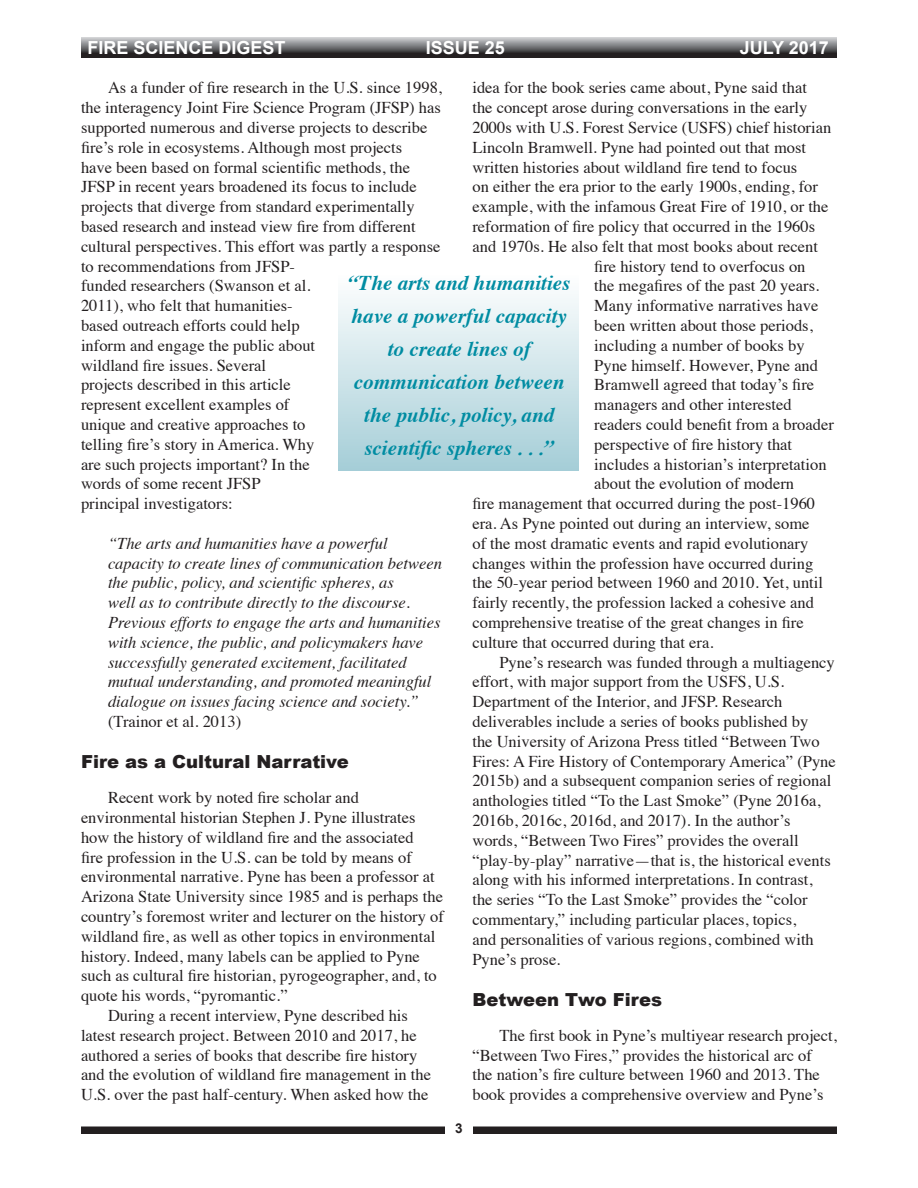
<style>
.page{position:relative;width:918px;height:1188px;background:#fff}
.page>*{position:absolute;margin:0;border:0;box-sizing:border-box;transform-origin:0 0}
.t1{font:italic 700 21px/33px "Times";color:#008ca2;text-align:center}
.t2{font:900 18px "Arial";color:#231f20}
.t3{font:700 18px "Arial";color:#fff}
.t4{font:16.5px/19.8px "Times";color:#231f20}
.t5{font:italic 16.5px/19.8px "Times";color:#231f20}
.t6{font:700 13.5px "Arial";color:#231f20}
.s1{font-style:normal}
</style>
<div class="page">
<div style="left:81px;top:1126px;width:756px;height:8px;background:#231f20"></div>
<div style="left:446px;top:1116px;width:27px;height:32px;background:#fff"></div>
<svg style="left:81px;top:38px;width:756px;height:20px;background:#68686a"></svg>
<div style="left:338px;top:274px;width:240px;height:197px;background:linear-gradient(to bottom,#fefefe,#a4cdd7)"></div>
<p class="t3" style="left:88px;top:35px;width:200px">FIRE SCIENCE DIGEST</p>
<p class="t3" style="left:426px;top:35px;width:81px">ISSUE 25</p>
<p class="t3" style="left:740px;top:35px;width:90px">JULY 2017</p>
<p class="t4" style="left:81px;top:77px;width:363px;text-indent:27px">As a funder of fire research in the U.S. since 1998, the interagency Joint Fire Science Program (JFSP) has supported numerous and diverse projects to describe fire’s role in ecosystems. Although most projects<br>have been based on formal scientific methods, the JFSP in recent years broadened its focus to include projects that diverge from standard experimentally based research and instead view fire from different cultural perspectives. This effort was partly a response to recommendations from JFSP-<br>funded researchers (Swanson et al.<br>2011), who felt that humanities-<br>based outreach efforts could help<br>inform and engage the public about<br>wildland fire issues. Several<br>projects described in this article<br>represent excellent examples of<br>unique and creative approaches to<br>telling fire’s story in America. Why<br>are such projects important? In the<br>words of some recent JFSP<br>principal investigators:</p>
<p class="t5" style="left:108px;top:532px;width:335px">“The arts and humanities have a powerful capacity to create lines of communication between the public, policy, and scientific spheres, as<br>well as to contribute directly to the discourse.<br>Previous efforts to engage the arts and humanities with science, the public, and policymakers have successfully generated excitement, facilitated mutual understanding, and promoted meaningful dialogue on issues facing science and society.” <span class="s1">(Trainor et al. 2013)</span></p>
<p class="t2" style="left:81px;top:749px;width:269px">Fire as a Cultural Narrative</p>
<p class="t4" style="left:81px;top:786px;width:364px;text-indent:27px">Recent work by noted fire scholar and environmental historian Stephen J. Pyne illustrates how the history of wildland fire and the associated<br>fire profession in the U.S. can be told by means of environmental narrative. Pyne has been a professor at Arizona State University since 1985 and is perhaps the country’s foremost writer and lecturer on the history of wildland fire, as well as other topics in environmental history. Indeed, many labels can be applied to Pyne such as cultural fire historian, pyrogeographer, and, to quote his words, “pyromantic.”</p>
<p class="t4" style="left:81px;top:1004px;width:352px;text-indent:27px">During a recent interview, Pyne described his latest research project. Between 2010 and 2017, he authored a series of books that describe fire history and the evolution of wildland fire management in the U.S. over the past half-century. When asked how the</p>
<p class="t4" style="left:472px;top:77px;width:336px">idea for the book series came about, Pyne said that</p>
<p class="t4" style="left:472px;top:96px;width:336px">the concept arose during conversations in the early</p>
<p class="t4" style="left:472px;top:116px;width:360px">2000s with U.S. Forest Service (USFS) chief historian</p>
<p class="t4" style="left:472px;top:136px;width:335px">Lincoln Bramwell. Pyne had pointed out that most</p>
<p class="t4" style="left:472px;top:156px;width:326px">written histories about wildland fire tend to focus</p>
<p class="t4" style="left:472px;top:176px;width:347px">on either the era prior to the early 1900s, ending, for</p>
<p class="t4" style="left:472px;top:195px;width:358px">example, with the infamous Great Fire of 1910, or the</p>
<p class="t4" style="left:472px;top:215px;width:344px">reformation of fire policy that occurred in the 1960s</p>
<p class="t4" style="left:472px;top:235px;width:347px">and 1970s. He also felt that most books about recent</p>
<p class="t4" style="left:594px;top:255px;width:213px">fire history tend to overfocus on</p>
<p class="t4" style="left:594px;top:275px;width:226px">the megafires of the past 20 years.</p>
<p class="t4" style="left:594px;top:294px;width:226px">Many informative narratives have</p>
<p class="t4" style="left:594px;top:314px;width:220px">been written about those periods,</p>
<p class="t4" style="left:594px;top:334px;width:212px">including a number of books by</p>
<p class="t4" style="left:594px;top:354px;width:225px">Pyne himself. However, Pyne and</p>
<p class="t4" style="left:594px;top:374px;width:221px">Bramwell agreed that today’s fire</p>
<p class="t4" style="left:594px;top:393px;width:199px">managers and other interested</p>
<p class="t4" style="left:594px;top:413px;width:241px">readers could benefit from a broader</p>
<p class="t4" style="left:594px;top:433px;width:199px">perspective of fire history that</p>
<p class="t4" style="left:594px;top:453px;width:234px">includes a historian’s interpretation</p>
<p class="t4" style="left:594px;top:473px;width:201px">about the evolution of modern</p>
<p class="t4" style="left:472px;top:492px;width:344px">fire management that occurred during the post-1960</p>
<p class="t4" style="left:472px;top:512px;width:339px">era. As Pyne pointed out during an interview, some</p>
<p class="t4" style="left:472px;top:532px;width:337px">of the most dramatic events and rapid evolutionary</p>
<p class="t4" style="left:472px;top:552px;width:342px">changes within the profession have occurred during</p>
<p class="t4" style="left:472px;top:572px;width:352px">the 50-year period between 1960 and 2010. Yet, until</p>
<p class="t4" style="left:472px;top:591px;width:343px">fairly recently, the profession lacked a cohesive and</p>
<p class="t4" style="left:472px;top:611px;width:333px">comprehensive treatise of the great changes in fire</p>
<p class="t4" style="left:472px;top:631px;width:243px">culture that occurred during that era.</p>
<p class="t4" style="left:472px;top:651px;width:365px;text-indent:27px">Pyne’s research was funded through a multiagency effort, with major support from the USFS, U.S.<br>Department of the Interior, and JFSP. Research deliverables include a series of books published by<br>the University of Arizona Press titled “Between Two Fires: A Fire History of Contemporary America” (Pyne 2015b) and a subsequent companion series of regional anthologies titled “To the Last Smoke” (Pyne 2016a, 2016b, 2016c, 2016d, and 2017). In the author’s words, “Between Two Fires” provides the overall “play-by-play” narrative—that is, the historical events along with his informed interpretations. In contrast, the series “To the Last Smoke” provides the “color commentary,” including particular places, topics,<br>and personalities of various regions, combined with Pyne’s prose.</p>
<p class="t2" style="left:472px;top:986px;width:191px">Between Two Fires</p>
<p class="t4" style="left:472px;top:1024px;width:366px;text-indent:27px">The first book in Pyne’s multiyear research project, “Between Two Fires,” provides the historical arc of<br>the nation’s fire culture between 1960 and 2013. The book provides a comprehensive overview and Pyne’s</p>
<p class="t1" style="left:348px;top:265px;width:224px">“The arts and humanities have a powerful capacity to create lines of communication between the public, policy, and scientific spheres . . .”</p>
<p class="t6" style="left:455px;top:1120px;width:9px">3</p>
</div>
